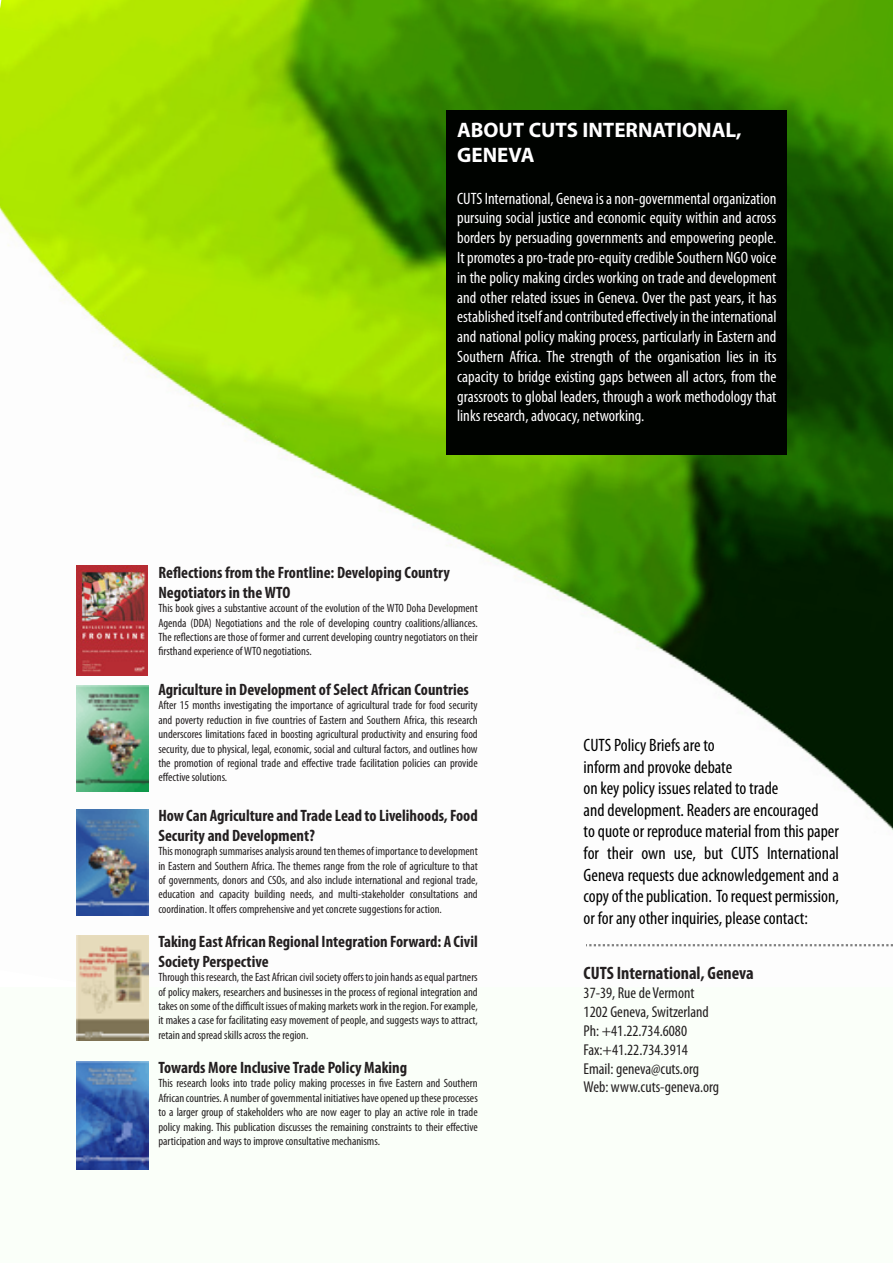
<style>
.page{position:relative;width:893px;height:1263px;background:#fff}
.page>*{position:absolute;margin:0;border:0;box-sizing:border-box;transform-origin:0 0}
.t1{font:700 21px/25.2px "Myriad Pro";color:#fff}
.t2{font:condensed 18px/21.6px "Myriad Pro";color:#000;text-align:justify}
.t3{font:700 condensed 18px "Myriad Pro";color:#231f20}
.t4{font:condensed 16.5px/19.8px "Myriad Pro";color:#fff;text-align:justify}
.t5{font:700 condensed 16.5px/19.8px "Myriad Pro";color:#231f20}
.t6{font:condensed 15.75px "Myriad Pro";color:#231f20}
.t7{font:condensed 12px/14.4px "Myriad Pro";color:#231f20;text-align:justify}
</style>
<div class="page">
<img style="left:0;top:0;width:893px;height:987px">
<img style="left:76px;top:685px;width:72px;height:106px">
<img style="left:76px;top:809px;width:72px;height:107px">
<div style="left:0;top:987px;width:893px;height:276px;background:#fafff9"></div>
<img style="left:76px;top:936px;width:72px;height:104px">
<img style="left:76px;top:1062px;width:72px;height:108px">
<svg style="left:586px;top:944px;width:307px;height:2px"></svg>
<div style="left:446px;top:110px;width:341px;height:345px;background:#000300"></div>
<img style="left:76px;top:565px;width:71px;height:110px">
<p class="t1" style="left:457px;top:117px;width:286px">ABOUT CUTS INTERNATIONAL,<br>GENEVA</p>
<p class="t4" style="left:457px;top:188px;width:321px">CUTS International, Geneva is a non-governmental organization pursuing social justice and economic equity within and across borders by persuading governments and empowering people.<br>It promotes a pro-trade pro-equity credible Southern NGO voice in the policy making circles working on trade and development and other related issues in Geneva. Over the past years, it has established itself and contributed effectively in the international and national policy making process, particularly in Eastern and Southern Africa. The strength of the organisation lies in its capacity to bridge existing gaps between all actors, from the grassroots to global leaders, through a work methodology that links research, advocacy, networking.</p>
<p class="t5" style="left:158px;top:562px;width:293px">Reflections from the Frontline: Developing Country<br>Negotiators in the WTO</p>
<p class="t7" style="left:158px;top:601px;width:321px">This book gives a substantive account of the evolution of the WTO Doha Development Agenda (DDA) Negotiations and the role of developing country coalitions/alliances.<br>The reflections are those of former and current developing country negotiators on their firsthand experience of WTO negotiations.</p>
<p class="t5" style="left:158px;top:679px;width:312px">Agriculture in Development of Select African Countries</p>
<p class="t7" style="left:158px;top:698px;width:321px">After 15 months investigating the importance of agricultural trade for food security and poverty reduction in five countries of Eastern and Southern Africa, this research underscores limitations faced in boosting agricultural productivity and ensuring food security, due to physical, legal, economic, social and cultural factors, and outlines how the promotion of regional trade and effective trade facilitation policies can provide effective solutions.</p>
<p class="t5" style="left:158px;top:805px;width:321px">How Can Agriculture and Trade Lead to Livelihoods, Food<br>Security and Development?</p>
<p class="t7" style="left:158px;top:844px;width:321px">This monograph summarises analysis around ten themes of importance to development in Eastern and Southern Africa. The themes range from the role of agriculture to that of governments, donors and CSOs, and also include international and regional trade, education and capacity building needs, and multi-stakeholder consultations and coordination. It offers comprehensive and yet concrete suggestions for action.</p>
<p class="t5" style="left:158px;top:931px;width:321px">Taking East African Regional Integration Forward: A Civil<br>Society Perspective</p>
<p class="t7" style="left:158px;top:970px;width:321px">Through this research, the East African civil society offers to join hands as equal partners of policy makers, researchers and businesses in the process of regional integration and takes on some of the difficult issues of making markets work in the region. For example, it makes a case for facilitating easy movement of people, and suggests ways to attract, retain and spread skills across the region.</p>
<p class="t5" style="left:158px;top:1057px;width:250px">Towards More Inclusive Trade Policy Making</p>
<p class="t7" style="left:158px;top:1076px;width:321px">This research looks into trade policy making processes in five Eastern and Southern African countries. A number of governmental initiatives have opened up these processes to a larger group of stakeholders who are now eager to play an active role in trade policy making. This publication discusses the remaining constraints to their effective participation and ways to improve consultative mechanisms.</p>
<p class="t2" style="left:584px;top:734px;width:133px">CUTS Policy Briefs are to</p>
<p class="t2" style="left:584px;top:756px;width:150px">inform and provoke debate</p>
<p class="t2" style="left:584px;top:777px;width:196px">on key policy issues related to trade</p>
<p class="t2" style="left:584px;top:799px;width:236px">and development. Readers are encouraged</p>
<p class="t2" style="left:584px;top:820px;width:257px">to quote or reproduce material from this paper for their own use, but CUTS International Geneva requests due acknowledgement and a copy of the publication. To request permission, or for any other inquiries, please contact:</p>
<p class="t3" style="left:584px;top:962px;width:172px">CUTS International, Geneva</p>
<p class="t6" style="left:584px;top:983px;width:112px">37-39, Rue de Vermont</p>
<p class="t6" style="left:584px;top:1002px;width:127px">1202 Geneva, Switzerland</p>
<p class="t6" style="left:584px;top:1021px;width:105px">Ph: +41.22.734.6080</p>
<p class="t6" style="left:584px;top:1040px;width:106px">Fax:+41.22.734.3914</p>
<p class="t6" style="left:584px;top:1059px;width:117px">Email: geneva@cuts.org</p>
<p class="t6" style="left:584px;top:1078px;width:137px">Web: www.cuts-geneva.org</p>
</div>
